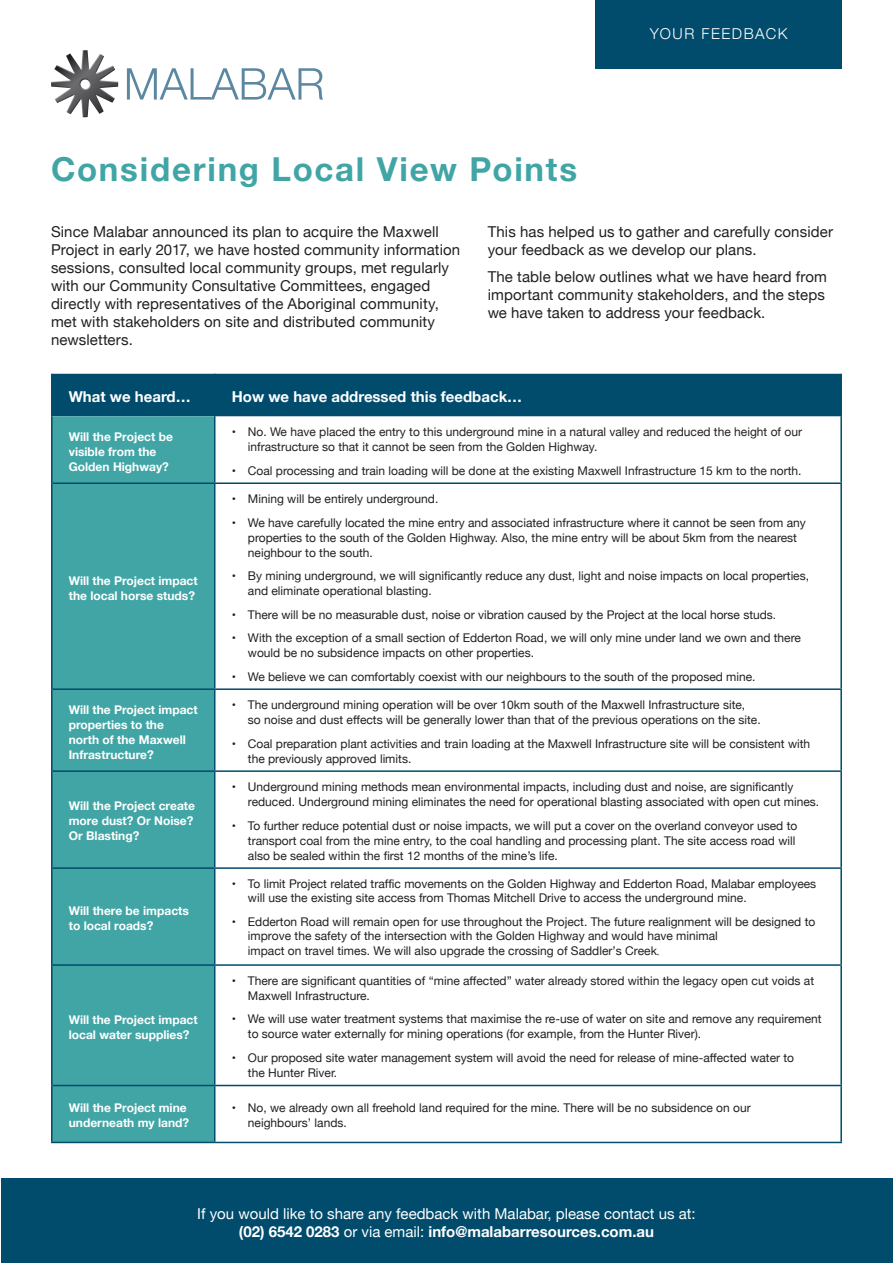
<style>
.page{position:relative;width:893px;height:1263px;background:#fff}
.page>*{position:absolute;margin:0;border:0;box-sizing:border-box;transform-origin:0 0}
.t1{font:700 33px "Helvetica Neue";letter-spacing:.055em;color:#41a5a6}
.t2{font:15px/18px "Helvetica Neue";letter-spacing:.005em;color:#231f20}
.t3{font:15px/18px "Helvetica Neue";color:#fff;text-align:center}
.t4{font:700 15px "Helvetica Neue";color:#fff}
.t5{font:300 15px "Helvetica Neue";letter-spacing:.1em;color:#fff}
.t6{font:12px/15px "Helvetica Neue";color:#231f20}
.t7{font:700 12px/15px "Helvetica Neue";color:#fff}
.s1{font-family:"Ebrima"}
.s2{font-weight:700}
</style>
<div class="page">
<div style="left:1px;top:1179px;width:891px;height:84px;background:#014b6c"></div>
<div style="left:595px;top:0;width:247px;height:68px;background:#014b6c"></div>
<svg style="left:127px;top:68px;width:196px;height:32px"></svg>
<img style="left:51px;top:50px;width:67px;height:67px">
<div style="left:53px;top:374px;width:787px;height:42px;background:#014b6c"></div>
<div style="left:53px;top:416px;width:161px;height:726px;background:#41a5a6"></div>
<hr style="left:51px;top:374px;width:2px;height:42px;background:#014b6c">
<hr style="left:214px;top:374px;width:1px;height:42px;background:#014b6c">
<hr style="left:840px;top:374px;width:2px;height:42px;background:#014b6c">
<hr style="left:51px;top:1142px;width:164px;height:1px;background:#014b6c">
<hr style="left:215px;top:1142px;width:627px;height:1px;background:#014b6c">
<hr style="left:51px;top:416px;width:2px;height:67px;background:#014b6c">
<hr style="left:51px;top:483px;width:2px;height:206px;background:#014b6c">
<hr style="left:51px;top:689px;width:2px;height:82px;background:#014b6c">
<hr style="left:51px;top:771px;width:2px;height:97px;background:#014b6c">
<hr style="left:51px;top:868px;width:2px;height:97px;background:#014b6c">
<hr style="left:51px;top:965px;width:2px;height:120px;background:#014b6c">
<hr style="left:51px;top:1085px;width:2px;height:57px;background:#014b6c">
<hr style="left:214px;top:416px;width:1px;height:66px;background:#014b6c">
<hr style="left:840px;top:416px;width:2px;height:66px;background:#014b6c">
<hr style="left:53px;top:482px;width:162px;height:2px;background:#014b6c">
<hr style="left:215px;top:482px;width:627px;height:2px;background:#014b6c">
<hr style="left:214px;top:484px;width:1px;height:204px;background:#014b6c">
<hr style="left:840px;top:484px;width:2px;height:204px;background:#014b6c">
<hr style="left:53px;top:688px;width:162px;height:2px;background:#014b6c">
<hr style="left:215px;top:688px;width:627px;height:2px;background:#014b6c">
<hr style="left:214px;top:690px;width:1px;height:80px;background:#014b6c">
<hr style="left:840px;top:690px;width:2px;height:80px;background:#014b6c">
<hr style="left:53px;top:770px;width:162px;height:2px;background:#014b6c">
<hr style="left:215px;top:770px;width:627px;height:2px;background:#014b6c">
<hr style="left:214px;top:772px;width:1px;height:95px;background:#014b6c">
<hr style="left:840px;top:772px;width:2px;height:95px;background:#014b6c">
<hr style="left:53px;top:867px;width:162px;height:2px;background:#014b6c">
<hr style="left:215px;top:867px;width:627px;height:2px;background:#014b6c">
<hr style="left:214px;top:869px;width:1px;height:95px;background:#014b6c">
<hr style="left:840px;top:869px;width:2px;height:95px;background:#014b6c">
<hr style="left:53px;top:964px;width:162px;height:2px;background:#014b6c">
<hr style="left:215px;top:964px;width:627px;height:2px;background:#014b6c">
<hr style="left:214px;top:966px;width:1px;height:119px;background:#014b6c">
<hr style="left:840px;top:966px;width:2px;height:119px;background:#014b6c">
<hr style="left:53px;top:1085px;width:162px;height:1px;background:#014b6c">
<hr style="left:215px;top:1085px;width:627px;height:1px;background:#014b6c">
<hr style="left:214px;top:1086px;width:1px;height:56px;background:#014b6c">
<hr style="left:840px;top:1086px;width:2px;height:56px;background:#014b6c">
<p class="t5" style="left:650px;top:21px;width:139px">YOUR FEEDBACK</p>
<p class="t1" style="left:51px;top:143px;width:528px">Considering Local View Points</p>
<p class="t2" style="left:51px;top:224px;width:411px">Since Malabar announced its plan to acquire the Maxwell Project in early 2017, we have hosted community information sessions, consulted local community groups, met regularly with our Community Consultative Committees, engaged directly with representatives of the Aboriginal community, met with stakeholders on site and distributed community newsletters.</p>
<p class="t2" style="left:488px;top:224px;width:347px">This has helped us to gather and carefully consider your feedback as we develop our plans.</p>
<p class="t2" style="left:488px;top:268px;width:341px">The table below outlines what we have heard from important community stakeholders, and the steps we have taken to address your feedback.</p>
<p class="t4" style="left:69px;top:385px;width:123px">What we heard…</p>
<p class="t4" style="left:232px;top:385px;width:292px">How we have addressed this feedback…</p>
<p class="t7" style="left:69px;top:429px;width:106px">Will the Project be visible from the<br>Golden Highway?</p>
<p class="t6" style="left:248px;top:425px;width:556px;text-indent:-16px">• No. We have placed the entry to this underground mine in a natural valley and reduced the height of our infrastructure so that it cannot be seen from the Golden Highway.</p>
<p class="t6" style="left:232px;top:464px;width:571px">• Coal processing and train loading will be done at the existing Maxwell Infrastructure 15 km to the north.</p>
<p class="t7" style="left:69px;top:573px;width:130px">Will the Project impact the local horse studs?</p>
<p class="t6" style="left:232px;top:492px;width:208px">• Mining will be entirely underground.</p>
<p class="t6" style="left:248px;top:516px;width:559px;text-indent:-16px">• We have carefully located the mine entry and associated infrastructure where it cannot be seen from any properties to the south of the Golden Highway. Also, the mine entry will be about 5km from the nearest neighbour to the south.</p>
<p class="t6" style="left:248px;top:569px;width:563px;text-indent:-16px">• By mining underground, we will significantly reduce any dust, light and noise impacts on local properties, and eliminate operational blasting.</p>
<p class="t6" style="left:232px;top:608px;width:546px">• There will be no measurable dust, noise or vibration caused by the Project at the local horse studs.</p>
<p class="t6" style="left:248px;top:631px;width:554px;text-indent:-16px">• With the exception of a small section of Edderton Road, we will only mine under land we own and there would be no subsidence impacts on other properties.</p>
<p class="t6" style="left:232px;top:670px;width:525px">• We believe we can comfortably coexist with our neighbours to the south of the proposed mine.</p>
<p class="t7" style="left:69px;top:702px;width:130px">Will the Project impact properties to the<br>north of the Maxwell<br>Infrastructure?</p>
<p class="t6" style="left:248px;top:698px;width:514px;text-indent:-16px">• The underground mining operation will be over 10km south of the Maxwell Infrastructure site, so noise and dust effects will be generally lower than that of the previous operations on the site.</p>
<p class="t6" style="left:248px;top:736px;width:564px;text-indent:-16px">• Coal preparation plant activities and train loading at the Maxwell Infrastructure site will be consistent with the previously approved limits.</p>
<p class="t7" style="left:69px;top:799px;width:128px">Will the Project create more dust? Or Noise?<br>Or Blasting?</p>
<p class="t7" style="left:69px;top:903px;width:122px">Will there be impacts to local roads?</p>
<p class="t7" style="left:69px;top:1012px;width:130px">Will the Project impact local water supplies?</p>
<p class="t6" style="left:248px;top:780px;width:573px;text-indent:-16px">• Underground mining methods mean environmental impacts, including dust and noise, are significantly reduced. Underground mining eliminates the need for operational blasting associated with open cut mines.</p>
<p class="t6" style="left:248px;top:818px;width:551px;text-indent:-16px">• To further reduce potential dust or noise impacts, we will put a cover on the overland conveyor used to transport coal from the mine entry, to the coal handling and processing plant. The site access road will also be sealed within the first 12 months of the mine’s life.</p>
<p class="t6" style="left:248px;top:877px;width:570px;line-height:14.2px;text-indent:-16px">• To limit Project related traffic movements on the Golden Highway and Edderton Road, Malabar employees will use the existing site access from Thomas Mitchell Drive to access the underground mine.</p>
<p class="t6" style="left:248px;top:915px;width:569px;text-indent:-16px">• Edderton Road will remain open for use throughout the Project. The future realignment will be designed to improve the safety of the intersection with the Golden Highway and would have minimal<br>impact on travel times. We will also upgrade the crossing of Saddler’s Creek<span class="s1">.</span></p>
<p class="t6" style="left:248px;top:974px;width:568px;text-indent:-16px">• There are significant quantities of “mine affected” water already stored within the legacy open cut voids at<br>Maxwell Infrastructure.</p>
<p class="t6" style="left:248px;top:1012px;width:575px;text-indent:-16px">• We will use water treatment systems that maximise the re-use of water on site and remove any requirement to source water externally for mining operations (for example, from the Hunter River).</p>
<p class="t6" style="left:248px;top:1051px;width:548px;text-indent:-16px">• Our proposed site water management system will avoid the need for release of mine-affected water to the Hunter River.</p>
<p class="t7" style="left:69px;top:1101px;width:122px">Will the Project mine underneath my land?</p>
<p class="t6" style="left:248px;top:1101px;width:504px;text-indent:-16px">• No, we already own all freehold land required for the mine. There will be no subsidence on our neighbours’ lands.</p>
<p class="t3" style="left:197px;top:1205px;width:500px">If you would like to share any feedback with Malabar, please contact us at: <span class="s2">(02) 6542 0283</span> or via email: <span class="s2">info@malabarresources.com.au</span></p>
</div>
